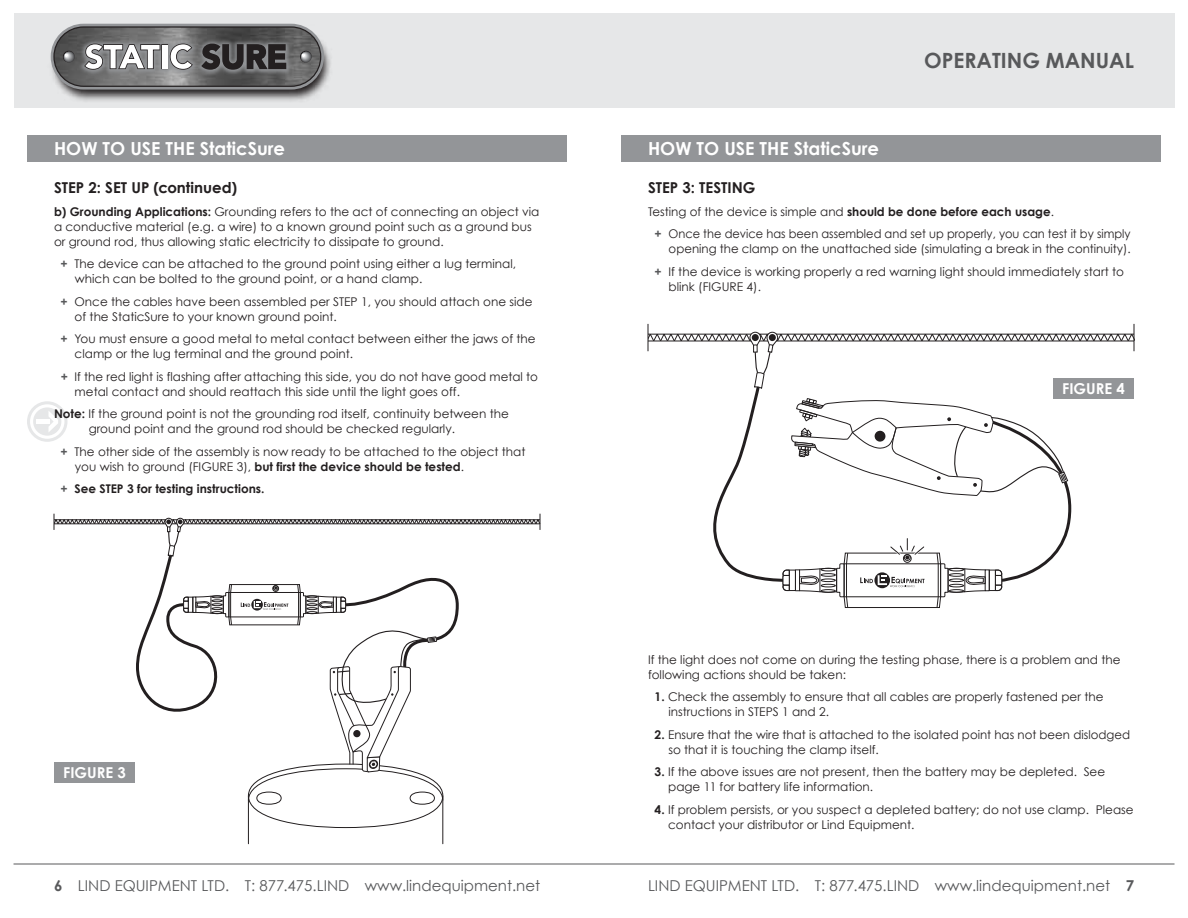
<style>
.page{position:relative;width:1188px;height:918px;background:#fff}
.page>*{position:absolute;margin:0;border:0;box-sizing:border-box;transform-origin:0 0}
.t1{font:700 21px "Century Gothic";color:#58595b}
.t2{font:700 18px "Century Gothic";color:#fff}
.t3{font:15px "Century Gothic";color:#58595b}
.t4{font:700 15px "Century Gothic";color:#231f20}
.t5{font:700 15px "Century Gothic";color:#fff}
.t6{font:12px/15px "Century Gothic";color:#231f20}
.t7{font:700 12px "Century Gothic";color:#231f20}
.s1{font-weight:700}
.s2{font-weight:700;color:#58595b}
.s3{color:#58595b}
</style>
<div class="page">
<div style="left:27px;top:401px;width:41px;height:41px;background:#e6e7e8;border-radius:50%"></div>
<div style="left:30px;top:404px;width:34px;height:35px;background:#fff;border-radius:50%"></div>
<div style="left:33px;top:407px;width:28px;height:29px;background:#e6e7e8;border-radius:50%"></div>
<svg style="left:48px;top:411px;width:10px;height:21px"></svg>
<div style="left:36px;top:419px;width:14px;height:5px;background:#fff"></div>
<div style="left:621px;top:135px;width:540px;height:27px;background:#939598"></div>
<div style="left:14px;top:14px;width:1161px;height:94px;background:#e6e7e8"></div>
<img style="left:27px;top:13px;width:316px;height:88px">
<svg style="left:161px;top:44px;width:7px;height:25px"></svg>
<svg style="left:83px;top:43px;width:78px;height:28px;background:#a7a7a8"></svg>
<div style="left:162px;top:45px;width:5px;height:23px;background:#fff"></div>
<svg style="left:169px;top:43px;width:25px;height:28px"></svg>
<svg style="left:200px;top:43px;width:87px;height:28px;background:#494749"></svg>
<div style="left:53px;top:26px;width:268px;height:61px;border:1px solid #231f20;border-radius:30px"></div>
<div style="left:27px;top:135px;width:540px;height:27px;background:#939598"></div>
<hr style="left:14px;top:864px;width:1161px;height:1px;background:#58595b">
<div style="left:257px;top:792px;width:24px;height:12px;border:1px solid #231f20;border-radius:50%"></div>
<div style="left:410px;top:792px;width:25px;height:12px;border:1px solid #231f20;border-radius:50%"></div>
<hr style="left:248px;top:796px;width:1px;height:48px;background:#231f20">
<hr style="left:443px;top:796px;width:1px;height:48px;background:#231f20">
<svg style="left:54px;top:514px;width:487px;height:287px"></svg>
<svg style="left:648px;top:324px;width:487px;height:284px"></svg>
<h2 class="t2" style="left:54px;top:137px;width:233px">HOW TO USE THE StaticSure</h2>
<p class="t4" style="left:54px;top:178px;width:185px">STEP 2: SET UP (continued)</p>
<p class="t6" style="left:54px;top:204px;width:487px"><span class="s1">b) Grounding Applications:</span> Grounding refers to the act of connecting an object via a conductive material (e.g. a wire) to a known ground point such as a ground bus or ground rod, thus allowing static electricity to dissipate to ground.</p>
<p class="t6" style="left:75px;top:256px;width:443px;text-indent:-14px"><span class="s2">+</span> The device can be attached to the ground point using either a lug terminal, which can be bolted to the ground point, or a hand clamp.</p>
<p class="t6" style="left:75px;top:294px;width:459px;text-indent:-14px"><span class="s2">+</span> Once the cables have been assembled per STEP 1, you should attach one side of the StaticSure to your known ground point.</p>
<p class="t6" style="left:75px;top:331px;width:463px;text-indent:-14px"><span class="s2">+</span> You must ensure a good metal to metal contact between either the jaws of the clamp or the lug terminal and the ground point.</p>
<p class="t6" style="left:75px;top:369px;width:465px;text-indent:-14px"><span class="s2">+</span> If the red light is flashing after attaching this side, you do not have good metal to metal contact and should reattach this side until the light goes off.</p>
<p class="t6" style="left:89px;top:406px;width:422px;text-indent:-35px"><span class="s1">Note:</span> If the ground point is not the grounding rod itself, continuity between the ground point and the ground rod should be checked regularly.</p>
<p class="t6" style="left:75px;top:444px;width:452px;text-indent:-14px"><span class="s2">+</span> The other side of the assembly is now ready to be attached to the object that you wish to ground (FIGURE 3), <span class="s1">but first the device should be tested</span>.</p>
<p class="t7" style="left:61px;top:481px;width:205px"><span class="s3">+</span> See STEP 3 for testing instructions.</p>
<p class="t5" style="left:63px;top:763px;width:64px">FIGURE 3</p>
<h2 class="t2" style="left:648px;top:137px;width:233px">HOW TO USE THE StaticSure</h2>
<h1 class="t1" style="left:924px;top:47px;width:211px">OPERATING MANUAL</h1>
<p class="t4" style="left:648px;top:178px;width:109px">STEP 3: TESTING</p>
<p class="t6" style="left:655px;top:200px;width:477px;line-height:22.5px;text-indent:-7px">Testing of the device is simple and <span class="s1">should be done before each usage</span>.<br><span class="s2">+</span> Once the device has been assembled and set up properly, you can test it by simply</p>
<p class="t6" style="left:655px;top:238px;width:478px;line-height:22.5px;text-indent:14px">opening the clamp on the unattached side (simulating a break in the continuity). <span class="s2">+</span> If the device is working properly a red warning light should immediately start to</p>
<p class="t6" style="left:669px;top:279px;width:94px">blink (FIGURE 4).</p>
<p class="t5" style="left:1062px;top:379px;width:64px">FIGURE 4</p>
<p class="t6" style="left:648px;top:652px;width:474px">If the light does not come on during the testing phase, there is a problem and the following actions should be taken:</p>
<p class="t6" style="left:668px;top:689px;width:437px;text-indent:-14px"><span class="s1">1.</span> Check the assembly to ensure that all cables are properly fastened per the instructions in STEPS 1 and 2.</p>
<p class="t6" style="left:668px;top:727px;width:463px;text-indent:-14px"><span class="s1">2.</span> Ensure that the wire that is attached to the isolated point has not been dislodged so that it is touching the clamp itself.</p>
<p class="t6" style="left:668px;top:764px;width:439px;text-indent:-14px"><span class="s1">3.</span> If the above issues are not present, then the battery may be depleted. See page 11 for battery life information.</p>
<p class="t6" style="left:668px;top:802px;width:467px;text-indent:-14px"><span class="s1">4.</span> If problem persists, or you suspect a depleted battery; do not use clamp. Please contact your distributor or Lind Equipment.</p>
<p class="t3" style="left:54px;top:876px;width:488px"><span class="s1">6</span> LIND EQUIPMENT LTD. T: 877.475.LIND www.lindequipment.net</p>
<p class="t3" style="left:648px;top:876px;width:488px">LIND EQUIPMENT LTD. T: 877.475.LIND www.lindequipment.net <span class="s1">7</span></p>
</div>
